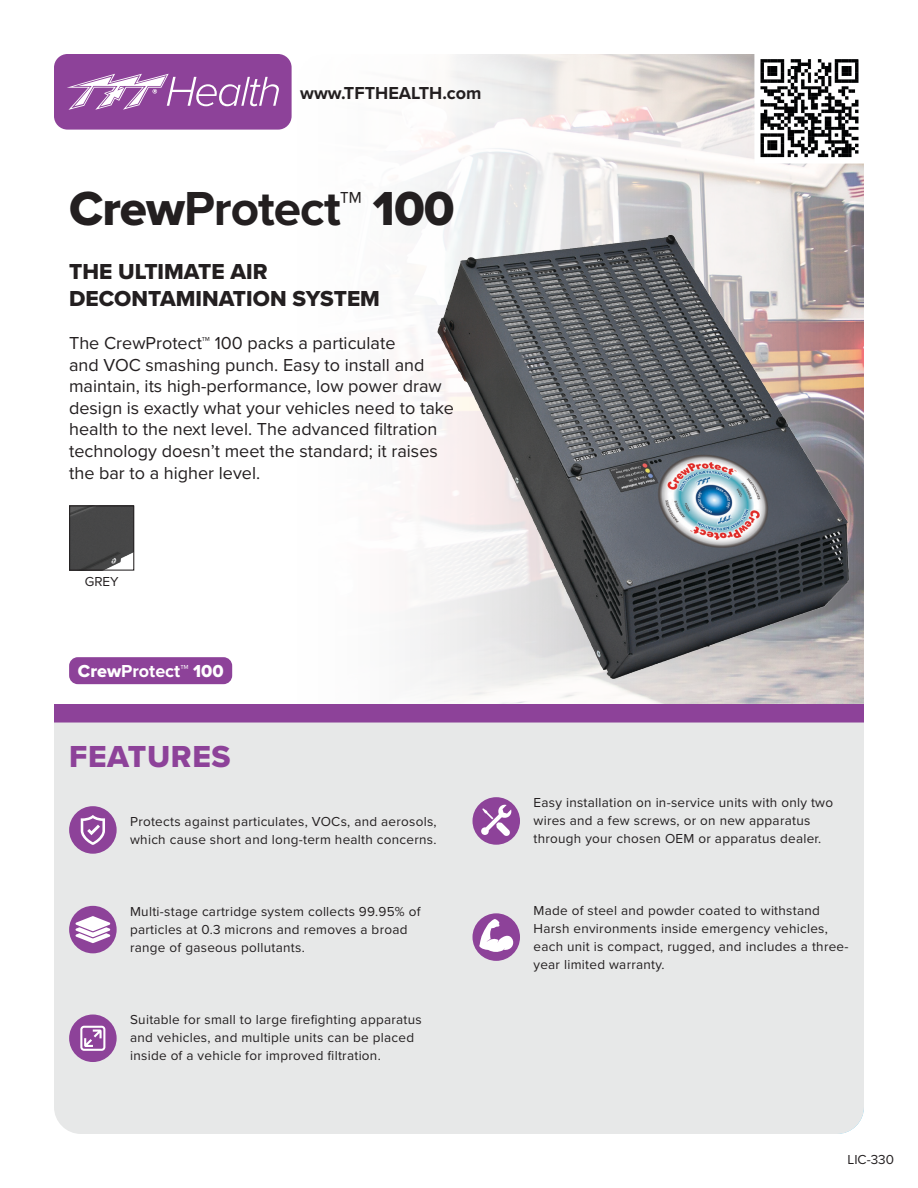
<style>
.page{position:relative;width:918px;height:1188px;background:#fff}
.page>*{position:absolute;margin:0;border:0;box-sizing:border-box;transform-origin:0 0}
.t1{font:700 49.5px "Proxima Nova";letter-spacing:-.02em;color:#231f20}
.t2{font:31.5px "Proxima Nova Extrabld";letter-spacing:.02em;color:#8d4299}
.t3{font:22.5px/27px "Proxima Nova Extrabld";color:#231f20}
.t4{font:18px/21.6px "Proxima Nova";color:#231f20}
.t5{font:700 18px "Proxima Nova";color:#231f20}
.t6{font:700 18px "Proxima Nova";color:#fff}
.t7{font:13.5px/18px "Proxima Nova";letter-spacing:.02em;color:#231f20}
.s1{font-family:"Proxima Nova Extrabld";font-weight:400}
</style>
<div class="page">
<img style="left:54px;top:54px;width:810px;height:650px">
<div style="left:54px;top:54px;width:238px;height:76px;background:#8d4299;border-radius:14px"></div>
<svg style="left:67px;top:74px;width:212px;height:36px"></svg>
<div style="left:54px;top:704px;width:810px;height:19px;background:#8d4299"></div>
<div style="left:54px;top:723px;width:810px;height:411px;background:#e7e8e8"></div>
<div style="left:69px;top:657px;width:163px;height:27px;background:#8d4299;border-radius:9px"></div>
<svg style="left:754px;top:54px;width:110px;height:110px"></svg>
<div style="left:69px;top:806px;width:48px;height:48px;background:#8d4299;border-radius:50%"></div>
<svg style="left:81px;top:815px;width:24px;height:30px"></svg>
<div style="left:69px;top:1015px;width:48px;height:47px;background:#8d4299;border-radius:50%"></div>
<svg style="left:80px;top:1026px;width:25px;height:25px"></svg>
<div style="left:69px;top:906px;width:48px;height:47px;background:#8d4299;border-radius:50%"></div>
<svg style="left:76px;top:916px;width:34px;height:27px"></svg>
<div style="left:472px;top:797px;width:48px;height:48px;background:#8d4299;border-radius:50%"></div>
<svg style="left:481px;top:804px;width:31px;height:32px"></svg>
<div style="left:472px;top:913px;width:48px;height:48px;background:#8d4299;border-radius:50%"></div>
<svg style="left:479px;top:919px;width:35px;height:33px"></svg>
<img style="left:71px;top:507px;width:61px;height:62px">
<div style="left:69px;top:505px;width:65px;height:66px;border:1px solid #231f20"></div>
<img style="left:416px;top:230px;width:448px;height:454px">
<p class="t5" style="left:300px;top:79px;width:183px">www.TFTHEALTH.com</p>
<p class="t1" style="left:69px;top:171px;width:387px"><span class="s1">Crew</span>Protect™ <span class="s1">100</span></p>
<p class="t3" style="left:69px;top:258px;width:312px">THE ULTIMATE AIR<br>DECONTAMINATION SYSTEM</p>
<p class="t4" style="left:69px;top:331px;width:386px">The CrewProtect™ 100 packs a particulate<br>and VOC smashing punch. Easy to install and maintain, its high-performance, low power draw design is exactly what your vehicles need to take health to the next level. The advanced filtration technology doesn’t meet the standard; it raises the bar to a higher level.</p>
<p class="t7" style="left:85px;top:572px;width:35px">GREY</p>
<p class="t6" style="left:78px;top:657px;width:147px"><span class="s1">Crew</span>Protect™ <span class="s1">100</span></p>
<p class="t2" style="left:69px;top:733px;width:163px">FEATURES</p>
<p class="t7" style="left:130px;top:812px;width:308px">Protects against particulates, VOCs, and aerosols, which cause short and long-term health concerns.</p>
<p class="t7" style="left:130px;top:902px;width:292px">Multi-stage cartridge system collects 99.95% of particles at 0.3 microns and removes a broad range of gaseous pollutants.</p>
<p class="t7" style="left:130px;top:1010px;width:293px">Suitable for small to large firefighting apparatus and vehicles, and multiple units can be placed inside of a vehicle for improved filtration.</p>
<p class="t7" style="left:534px;top:793px;width:301px">Easy installation on in-service units with only two wires and a few screws, or on new apparatus through your chosen OEM or apparatus dealer.</p>
<p class="t7" style="left:534px;top:901px;width:317px">Made of steel and powder coated to withstand Harsh environments inside emergency vehicles, each unit is compact, rugged, and includes a three&shy;year limited warranty.</p>
<p class="t7" style="left:848px;top:1150px;width:48px">LIC-330</p>
</div>
